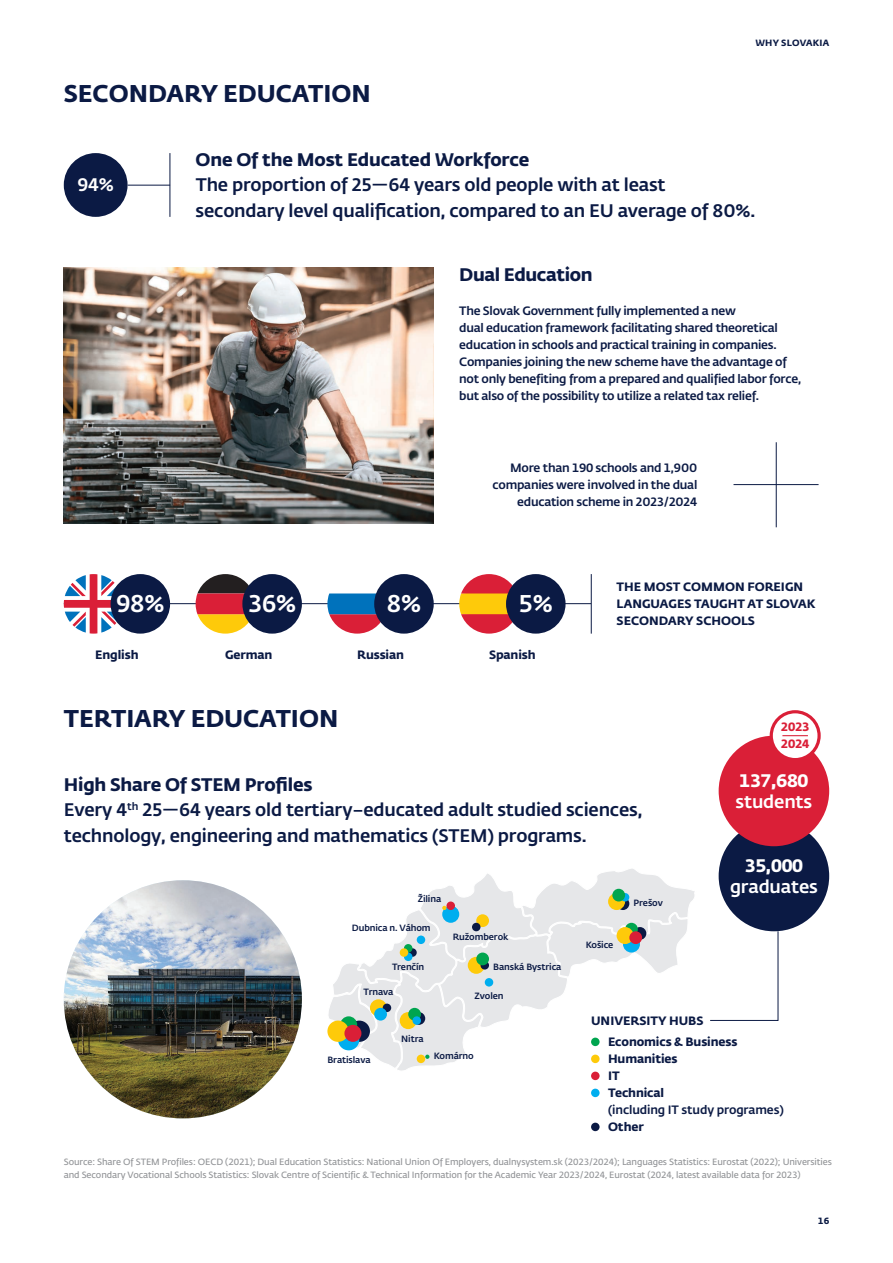
<style>
.page{position:relative;width:893px;height:1263px;background:#fff}
.page>*{position:absolute;margin:0;border:0;box-sizing:border-box;transform-origin:0 0}
.t1{font:700 24px "Fedra Sans Pro";color:#0b1a44}
.t2{font:500 24px "Fedra Sans Pro";color:#fff}
.t3{font:500 18px/25.5px "Fedra Sans Pro";letter-spacing:-.01em;color:#0b1a44}
.t4{font:700 18px "Fedra Sans Pro";letter-spacing:-.01em;color:#0b1a44}
.t5{font:500 18px "Fedra Sans Pro";letter-spacing:-.01em;color:#fff}
.t6{font:700 18px "Fedra Sans Pro";color:#fff}
.t7{font:500 12px/17px "Fedra Sans Pro";letter-spacing:-.02em;color:#0b1a44;text-align:right}
.t8{font:700 12px/17px "Fedra Sans Pro";letter-spacing:-.01em;color:#0b1a44}
.t9{font:700 12px/17px "Fedra Sans Pro";letter-spacing:-.01em;color:#da1f37}
.t10{font:600 9px/12.8px "Fedra Sans Pro";letter-spacing:-.01em;color:#939598}
.t11{font:500 9px "Fedra Sans Pro";letter-spacing:-.01em;color:#0b1a44}
.t12{font:700 9px "Fedra Sans Pro";letter-spacing:.02em;color:#0b1a44}
.s1{font-weight:700}
</style>
<div class="page">
<hr style="left:64px;top:603px;width:527px;height:1px;background:#0b1a44">
<svg style="left:459px;top:574px;width:60px;height:60px"></svg>
<div style="left:64px;top:153px;width:64px;height:64px;background:#0b1a44;border-radius:50%"></div>
<hr style="left:128px;top:185px;width:42px;height:1px;background:#0b1a44">
<hr style="left:170px;top:153px;width:1px;height:64px;background:#0b1a44">
<img style="left:64px;top:268px;width:370px;height:255px">
<svg style="left:327px;top:869px;width:368px;height:202px"></svg>
<div style="left:591px;top:1037px;width:9px;height:9px;background:#00a54f;border-radius:50%"></div>
<div style="left:591px;top:1054px;width:9px;height:9px;background:#feca0a;border-radius:50%"></div>
<div style="left:591px;top:1071px;width:9px;height:9px;background:#da1f37;border-radius:50%"></div>
<div style="left:591px;top:1089px;width:9px;height:8px;background:#00aeef;border-radius:50%"></div>
<div style="left:591px;top:1123px;width:9px;height:8px;background:#0b1a44;border-radius:50%"></div>
<div style="left:719px;top:821px;width:110px;height:110px;background:#0b1a44;border-radius:50%"></div>
<svg style="left:710px;top:931px;width:68px;height:90px"></svg>
<hr style="left:733px;top:484px;width:86px;height:1px;background:#0b1a44">
<hr style="left:776px;top:442px;width:1px;height:85px;background:#0b1a44">
<div style="left:719px;top:736px;width:110px;height:110px;background:#da1f37;border-radius:50%"></div>
<div style="left:771px;top:712px;width:48px;height:48px;background:#fff;border-radius:50%"></div>
<div style="left:770px;top:710px;width:51px;height:51px;border:3px solid #da1f37;border-radius:50%"></div>
<svg style="left:782px;top:735px;width:26px;height:1px"></svg>
<svg style="left:196px;top:574px;width:59px;height:60px"></svg>
<svg style="left:327px;top:579px;width:60px;height:55px"></svg>
<svg style="left:64px;top:574px;width:59px;height:60px"></svg>
<div style="left:111px;top:574px;width:59px;height:60px;background:#0b1a44;border-radius:50%"></div>
<div style="left:242px;top:574px;width:60px;height:60px;background:#0b1a44;border-radius:50%"></div>
<div style="left:374px;top:574px;width:60px;height:60px;background:#0b1a44;border-radius:50%"></div>
<div style="left:506px;top:574px;width:60px;height:60px;background:#0b1a44;border-radius:50%"></div>
<hr style="left:591px;top:574px;width:1px;height:60px;background:#0b1a44">
<img style="left:64px;top:880px;width:238px;height:238px;border-radius:119px">
<h1 class="t1" style="left:64px;top:74px;width:308px">SECONDARY EDUCATION</h1>
<p class="t12" style="left:755px;top:36px;width:75px">WHY SLOVAKIA</p>
<h2 class="t5" style="left:78px;top:171px;width:38px">94%</h2>
<h2 class="t4" style="left:196px;top:145px;width:335px">One Of the Most Educated Workforce</h2>
<h2 class="t3" style="left:196px;top:171px;width:561px">The proportion of 25—64 years old people with at least secondary level qualification, compared to an EU average of 80%.</h2>
<h2 class="t4" style="left:459px;top:260px;width:135px">Dual Education</h2>
<p class="t7" style="left:459px;top:301px;width:343px;text-align:left">The Slovak Government fully implemented a new<br>dual education framework facilitating shared theoretical education in schools and practical training in companies.<br>Companies joining the new scheme have the advantage of not only benefiting from a prepared and qualified labor force, but also of the possibility to utilize a related tax relief.</p>
<p class="t7" style="left:492px;top:459px;width:206px">More than 190 schools and 1,900 companies were involved in the dual education scheme in 2023/2024</p>
<h1 class="t2" style="left:116px;top:586px;width:50px">98%</h1>
<h1 class="t2" style="left:248px;top:586px;width:50px">36%</h1>
<h1 class="t2" style="left:387px;top:586px;width:36px">8%</h1>
<h1 class="t2" style="left:519px;top:586px;width:36px">5%</h1>
<p class="t8" style="left:95px;top:645px;width:45px">English</p>
<p class="t8" style="left:225px;top:645px;width:49px">German</p>
<p class="t8" style="left:357px;top:645px;width:48px">Russian</p>
<p class="t8" style="left:489px;top:645px;width:48px">Spanish</p>
<h1 class="t1" style="left:64px;top:699px;width:276px">TERTIARY EDUCATION</h1>
<p class="t8" style="left:617px;top:577px;width:200px">THE MOST COMMON FOREIGN<br>LANGUAGES TAUGHT AT SLOVAK<br>SECONDARY SCHOOLS</p>
<p class="t9" style="left:781px;top:718px;width:30px">2023<br>2024</p>
<h2 class="t3" style="left:64px;top:771px;width:580px"><span class="s1">High Share Of STEM Profiles<br></span>Every 4<sup>th</sup> 25—64 years old tertiary–educated adult studied sciences, technology, engineering and mathematics (STEM) programs.</h2>
<p class="t11" style="left:418px;top:891px;width:25px">Žilina</p>
<p class="t11" style="left:352px;top:921px;width:80px">Dubnica n. Váhom</p>
<p class="t11" style="left:392px;top:959px;width:34px">Trenčín</p>
<p class="t11" style="left:364px;top:985px;width:31px">Trnava</p>
<p class="t11" style="left:453px;top:930px;width:57px">Ružomberok</p>
<p class="t11" style="left:493px;top:959px;width:70px">Banská Bystrica</p>
<p class="t11" style="left:474px;top:989px;width:31px">Zvolen</p>
<p class="t11" style="left:586px;top:938px;width:29px">Košice</p>
<p class="t11" style="left:634px;top:896px;width:31px">Prešov</p>
<h2 class="t6" style="left:739px;top:766px;width:71px">137,680</h2>
<h2 class="t5" style="left:736px;top:788px;width:78px">students</h2>
<h2 class="t6" style="left:745px;top:851px;width:60px">35,000</h2>
<h2 class="t5" style="left:730px;top:873px;width:89px">graduates</h2>
<p class="t11" style="left:327px;top:1053px;width:45px">Bratislava</p>
<p class="t11" style="left:401px;top:1032px;width:24px">Nitra</p>
<p class="t11" style="left:434px;top:1049px;width:42px">Komárno</p>
<p class="t8" style="left:591px;top:1011px;width:114px">UNIVERSITY HUBS</p>
<p class="t8" style="left:608px;top:1049px;width:71px">Humanities<br>IT<br>Technical</p>
<p class="t7" style="left:608px;top:1101px;width:177px">(including IT study programes)</p>
<p class="t8" style="left:608px;top:1117px;width:37px">Other</p>
<p class="t8" style="left:608px;top:1032px;width:131px">Economics &amp; Business</p>
<p class="t10" style="left:64px;top:1155px;width:770px">Source: Share Of STEM Profiles: OECD (2021); Dual Education Statistics: National Union Of Employers, dualnysystem.sk (2023/2024); Languages Statistics: Eurostat (2022); Universities and Secondary Vocational Schools Statistics: Slovak Centre of Scientific &amp; Technical Information for the Academic Year 2023/2024, Eurostat (2024, latest available data for 2023)</p>
<p class="t12" style="left:818px;top:1213px;width:13px">16</p>
</div>
